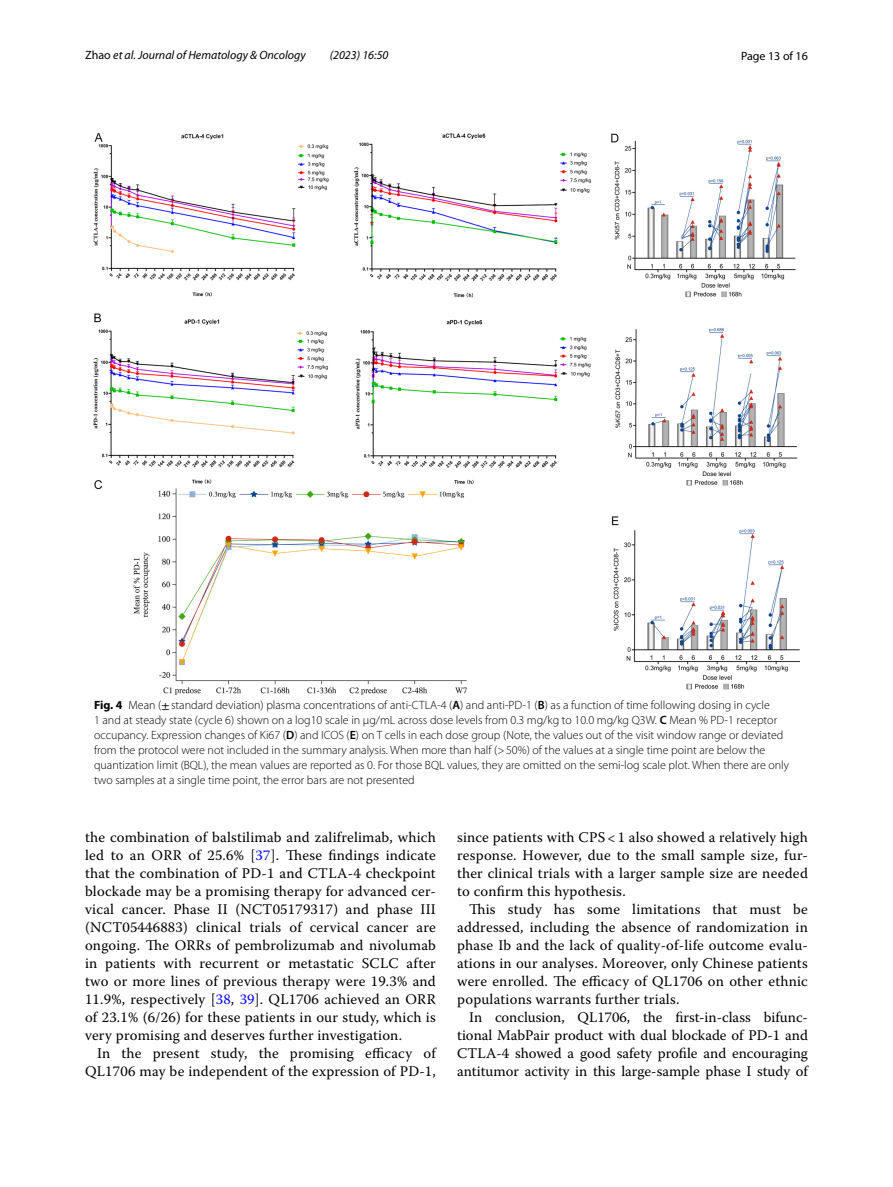
<style>
.page{position:relative;width:893px;height:1187px;background:#fff}
.page>*{position:absolute;margin:0;border:0;box-sizing:border-box;transform-origin:0 0}
.t1{font:14.7px/18px "Warnock Pro";letter-spacing:.015em;color:#000;text-align:justify}
.t2{font:300 12px/15px "Myriad Pro";color:#000}
.t3{font:italic 12px "Myriad Pro";color:#000}
.t4{font:12px "Myriad Pro";color:#000}
.s1{font-style:normal}
.s2{font-weight:700}
.s3{font-family:"STIX";font-weight:400}
.s4{font-weight:600}
.s5{color:#00f}
</style>
<div class="page">
<img style="left:94px;top:133px;width:705px;height:561px">
<p class="t3" style="left:85px;top:48px;width:222px"><span class="s1">Zhao</span> et al. Journal of Hematology &amp; Oncology</p>
<p class="t3" style="left:330px;top:48px;width:60px">(2023) 16:50</p>
<p class="t4" style="left:741px;top:48px;width:68px">Page 13 of 16</p>
<p class="t2" style="left:94px;top:698px;width:697px"><span class="s2">Fig. 4</span> Mean (<span class="s3">±</span>standard deviation) plasma concentrations of anti-CTLA-4 (<span class="s4">A</span>) and anti-PD-1 (<span class="s4">B</span>) as a function of time following dosing in cycle<br>1 and at steady state (cycle 6) shown on a log10 scale in μg/mL across dose levels from 0.3 mg/kg to 10.0 mg/kg Q3W. <span class="s4">C</span> Mean % PD-1 receptor occupancy. Expression changes of Ki67 (<span class="s4">D</span>) and ICOS (<span class="s4">E</span>) on T cells in each dose group (Note, the values out of the visit window range or deviated from the protocol were not included in the summary analysis. When more than half (&gt;50%) of the values at a single time point are below the quantization limit (BQL), the mean values are reported as 0. For those BQL values, they are omitted on the semi-log scale plot. When there are only two samples at a single time point, the error bars are not presented</p>
<p class="t1" style="left:85px;top:827px;width:352px">the combination of balstilimab and zalifrelimab, which led to an ORR of 25.6% [<span class="s5">37</span>]. These findings indicate that the combination of PD-1 and CTLA-4 checkpoint blockade may be a promising therapy for advanced cer&shy;vical cancer. Phase II (NCT05179317) and phase III (NCT05446883) clinical trials of cervical cancer are ongoing. The ORRs of pembrolizumab and nivolumab in patients with recurrent or metastatic SCLC after two or more lines of previous therapy were 19.3% and 11.9%, respectively [<span class="s5">38</span>, <span class="s5">39</span>]. QL1706 achieved an ORR of 23.1% (6/26) for these patients in our study, which is very promising and deserves further investigation.</p>
<p class="t1" style="left:85px;top:1043px;width:352px;text-align:right">In the present study, the promising efficacy of<br>QL1706 may be independent of the expression of PD-1,</p>
<p class="t1" style="left:457px;top:827px;width:352px">since patients with CPS &lt; 1 also showed a relatively high response. However, due to the small sample size, fur&shy;ther clinical trials with a larger sample size are needed to confirm this hypothesis.</p>
<p class="t1" style="left:457px;top:899px;width:352px;text-indent:12px">This study has some limitations that must be addressed, including the absence of randomization in phase Ib and the lack of quality-of-life outcome evalu&shy;ations in our analyses. Moreover, only Chinese patients were enrolled. The efficacy of QL1706 on other ethnic populations warrants further trials.</p>
<p class="t1" style="left:457px;top:1007px;width:352px;text-indent:12px">In conclusion, QL1706, the first-in-class bifunc&shy;tional MabPair product with dual blockade of PD-1 and CTLA-4 showed a good safety profile and encouraging antitumor activity in this large-sample phase I study of</p>
</div>
